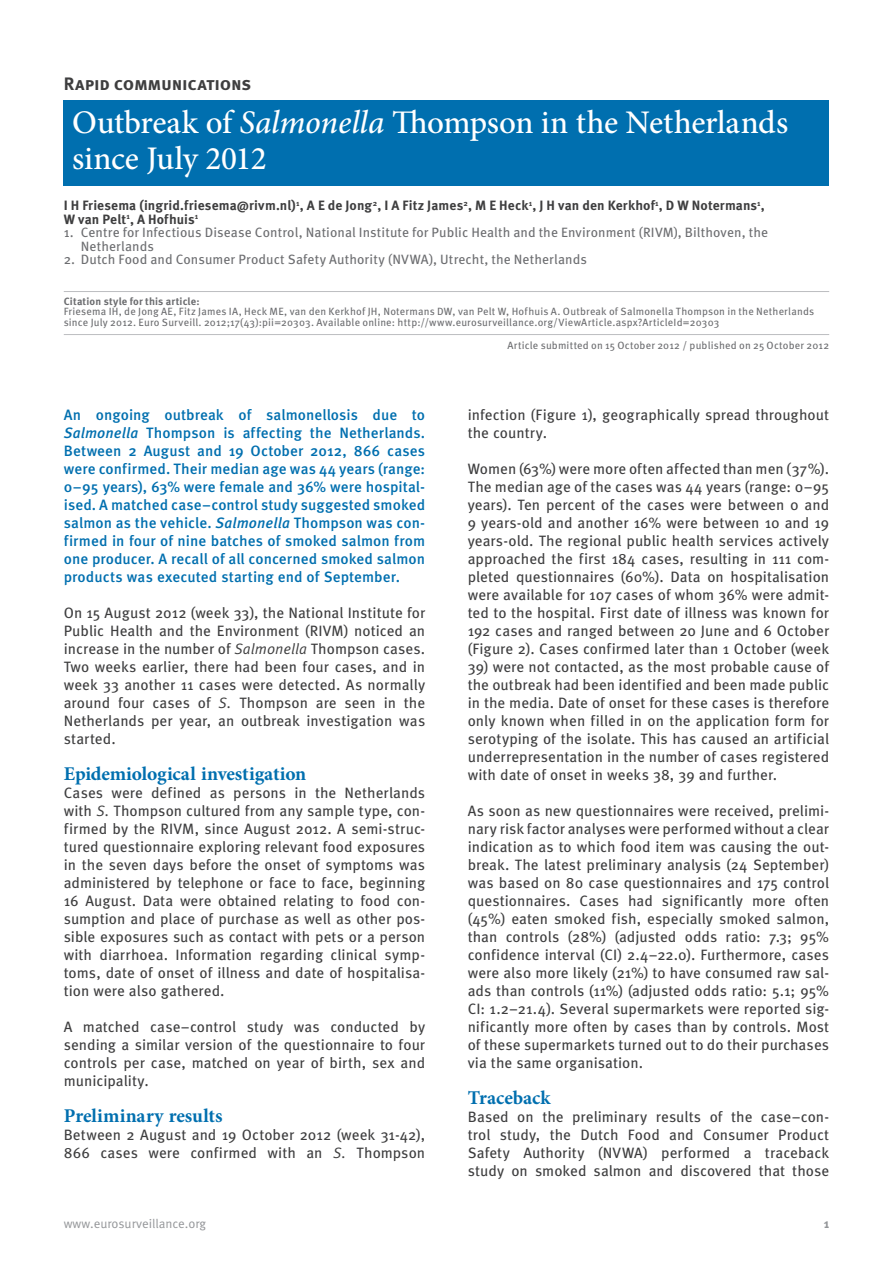
<style>
.page{position:relative;width:893px;height:1263px;background:#fff}
.page>*{position:absolute;margin:0;border:0;box-sizing:border-box;transform-origin:0 0}
.t1{font:500 33px/36px "Minion Pro";letter-spacing:-.01em;color:#fff}
.t2{font:700 19.5px "Minion Pro";letter-spacing:-.005em;color:#006faf}
.t3{font:700 18px "Meta Pro";letter-spacing:-.015em;color:#3e3e3f}
.t4{font:15px/18px "Meta Pro";letter-spacing:.005em;color:#3e3e3f;text-align:justify}
.t5{font:500 15px/18px "Meta Pro";letter-spacing:.005em;color:#006faf;text-align:justify}
.t6{font:13.5px/13.5px "Meta Pro";letter-spacing:.01em;color:#6c6d70}
.t7{font:700 13.5px/13.5px "Meta Pro";letter-spacing:.01em;color:#3e3e3f}
.t8{font:12.75px "Meta Pro";color:#939598}
.t9{font:700 12.75px "Meta Pro";color:#939598}
.t10{font:10.5px/10.5px "Meta Pro";letter-spacing:.015em;color:#6c6d70}
.t11{font:700 10.5px "Meta Pro";letter-spacing:.015em;color:#6c6d70}
.s1{font-style:italic}
</style>
<div class="page">
<hr style="left:64px;top:291px;width:765px;height:1px;background:#bcbdc0">
<hr style="left:64px;top:334px;width:765px;height:1px;background:#bcbdc0">
<div style="left:64px;top:100px;width:765px;height:86px;background:#006faf"></div>
<p class="t3" style="left:64px;top:72px;width:189px">Rapid communications</p>
<h1 class="t1" style="left:72px;top:104px;width:717px">Outbreak of <span class="s1">Salmonella</span> Thompson in the Netherlands since July 2012</h1>
<p class="t7" style="left:64px;top:199px;width:703px">I H Friesema (ingrid.friesema@rivm.nl)<sup>1</sup>, A E de Jong<sup>2</sup>, I A Fitz James<sup>2</sup>, M E Heck<sup>1</sup>, J H van den Kerkhof<sup>1</sup>, D W Notermans<sup>1</sup>,<br>W van Pelt<sup>1</sup>, A Hofhuis<sup>1</sup></p>
<p class="t6" style="left:81px;top:226px;width:689px;text-indent:-17px">1. Centre for Infectious Disease Control, National Institute for Public Health and the Environment (RIVM), Bilthoven, the<br>Netherlands</p>
<p class="t6" style="left:64px;top:253px;width:525px">2. Dutch Food and Consumer Product Safety Authority (NVWA), Utrecht, the Netherlands</p>
<p class="t11" style="left:64px;top:294px;width:137px">Citation style for this article:</p>
<p class="t10" style="left:64px;top:307px;width:752px">Friesema IH, de Jong AE, Fitz James IA, Heck ME, van den Kerkhof JH, Notermans DW, van Pelt W, Hofhuis A. Outbreak of Salmonella Thompson in the Netherlands since July 2012. Euro Surveill. 2012;17(43):pii=20303. Available online: http://www.eurosurveillance.org/ViewArticle.aspx?ArticleId=20303</p>
<p class="t10" style="left:507px;top:340px;width:323px">Article submitted on 15 October 2012 / published on 25 October 2012</p>
<p class="t5" style="left:64px;top:406px;width:363px">An ongoing outbreak of salmonellosis due to <span class="s1">Salmonella</span> Thompson is affecting the Netherlands.<br>Between 2 August and 19 October 2012, 866 cases were confirmed. Their median age was 44 years (range:<br>0–95 years), 63% were female and 36% were hospital&shy;ised. A matched case–control study suggested smoked salmon as the vehicle. <span class="s1">Salmonella</span> Thompson was con&shy;firmed in four of nine batches of smoked salmon from one producer. A recall of all concerned smoked salmon products was executed starting end of September.</p>
<p class="t4" style="left:64px;top:604px;width:363px">On 15 August 2012 (week 33), the National Institute for Public Health and the Environment (RIVM) noticed an increase in the number of <span class="s1">Salmonella</span> Thompson cases.<br>Two weeks earlier, there had been four cases, and in week 33 another 11 cases were detected. As normally around four cases of <span class="s1">S.</span> Thompson are seen in the Netherlands per year, an outbreak investigation was started.</p>
<h2 class="t2" style="left:64px;top:760px;width:244px">Epidemiological investigation</h2>
<p class="t4" style="left:64px;top:784px;width:363px">Cases were defined as persons in the Netherlands with <span class="s1">S.</span> Thompson cultured from any sample type, con&shy;firmed by the RIVM, since August 2012. A semi-struc&shy;tured questionnaire exploring relevant food exposures in the seven days before the onset of symptoms was administered by telephone or face to face, beginning 16 August. Data were obtained relating to food con&shy;sumption and place of purchase as well as other pos&shy;sible exposures such as contact with pets or a person with diarrhoea. Information regarding clinical symp&shy;toms, date of onset of illness and date of hospitalisa&shy;tion were also gathered.</p>
<p class="t4" style="left:64px;top:1018px;width:363px">A matched case–control study was conducted by sending a similar version of the questionnaire to four controls per case, matched on year of birth, sex and municipality.</p>
<h2 class="t2" style="left:64px;top:1102px;width:160px">Preliminary results</h2>
<p class="t4" style="left:64px;top:1126px;width:363px">Between 2 August and 19 October 2012 (week 31-42),<br>866 cases were confirmed with an <span class="s1">S.</span> Thompson</p>
<p class="t4" style="left:468px;top:406px;width:363px">infection (Figure 1), geographically spread throughout the country.</p>
<p class="t4" style="left:468px;top:460px;width:363px">Women (63%) were more often affected than men (37%).<br>The median age of the cases was 44 years (range: 0–95 years). Ten percent of the cases were between 0 and 9 years-old and another 16% were between 10 and 19 years-old. The regional public health services actively approached the first 184 cases, resulting in 111 com&shy;pleted questionnaires (60%). Data on hospitalisation were available for 107 cases of whom 36% were admit&shy;ted to the hospital. First date of illness was known for 192 cases and ranged between 20 June and 6 October (Figure 2). Cases confirmed later than 1 October (week</p>
<p class="t4" style="left:468px;top:658px;width:363px">39) were not contacted, as the most probable cause of the outbreak had been identified and been made public in the media. Date of onset for these cases is therefore only known when filled in on the application form for serotyping of the isolate. This has caused an artificial underrepresentation in the number of cases registered with date of onset in weeks 38, 39 and further.</p>
<p class="t4" style="left:468px;top:802px;width:363px">As soon as new questionnaires were received, prelimi&shy;nary risk factor analyses were performed without a clear indication as to which food item was causing the out&shy;break. The latest preliminary analysis (24 September) was based on 80 case questionnaires and 175 control questionnaires. Cases had significantly more often (45%) eaten smoked fish, especially smoked salmon, than controls (28%) (adjusted odds ratio: 7.3; 95% confidence interval (CI) 2.4–22.0). Furthermore, cases were also more likely (21%) to have consumed raw sal&shy;ads than controls (11%) (adjusted odds ratio: 5.1; 95% CI: 1.2–21.4). Several supermarkets were reported sig&shy;nificantly more often by cases than by controls. Most of these supermarkets turned out to do their purchases via the same organisation.</p>
<h2 class="t2" style="left:468px;top:1084px;width:84px">Traceback</h2>
<p class="t4" style="left:468px;top:1108px;width:363px">Based on the preliminary results of the case–con&shy;trol study, the Dutch Food and Consumer Product Safety Authority (NVWA) performed a traceback study on smoked salmon and discovered that those</p>
<p class="t8" style="left:64px;top:1215px;width:144px">www.eurosurveillance.org</p>
<p class="t9" style="left:824px;top:1215px;width:7px">1</p>
</div>
